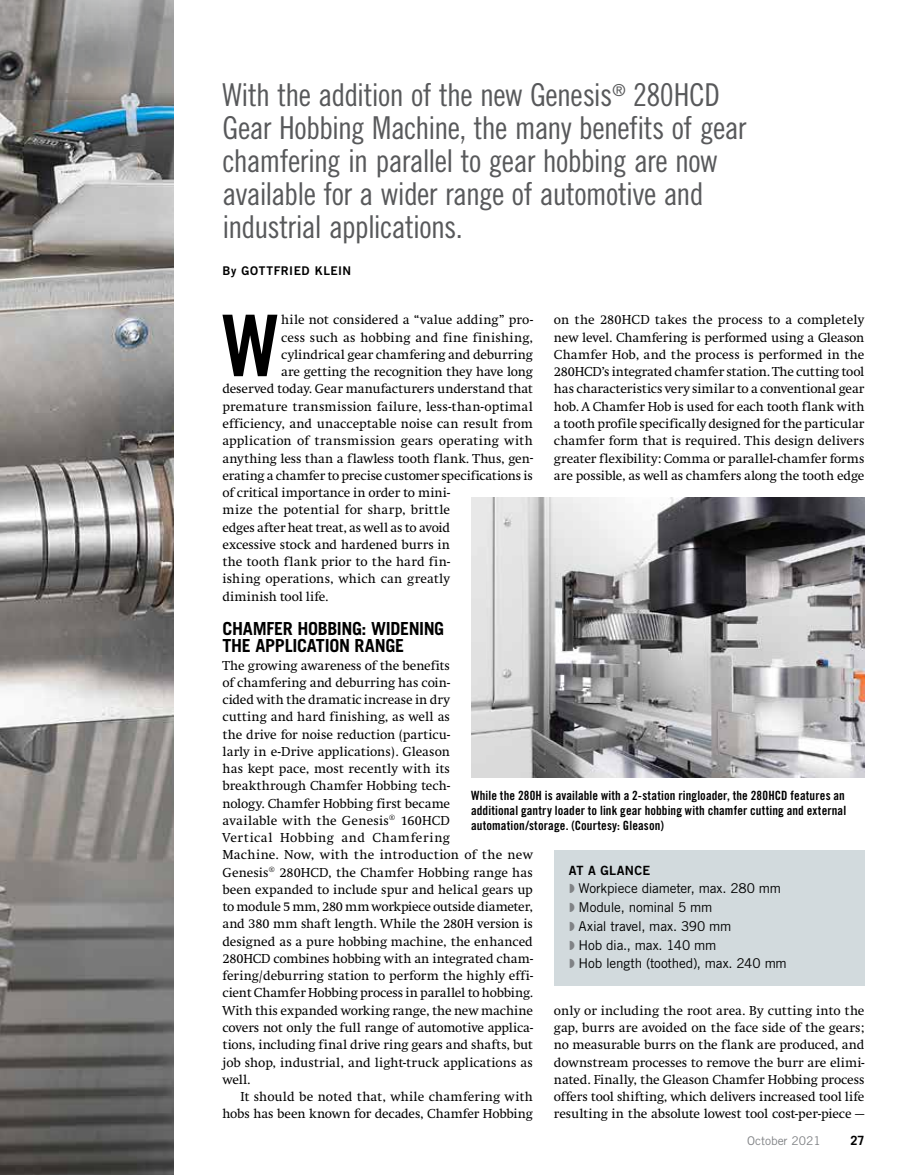
<style>
.page{position:relative;width:905px;height:1175px;background:#fff}
.page>*{position:absolute;margin:0;border:0;box-sizing:border-box;transform-origin:0 0}
.t1{font:85.2px "Trade Gothic LT Std Bd Cn 20";color:#000}
.t2{font:31.5px/33px "Trade Gothic LT Std Cn 18";letter-spacing:-.025em;color:#58595b}
.t3{font:700 18px/17.2px "Trade Gothic LT Std";letter-spacing:-.02em;color:#000}
.t4{font:13.5px/17.2px "Swift";color:#000;text-align:justify}
.t5{font:13.5px/18.8px "Trade Gothic LT Std";letter-spacing:-.015em;color:#000}
.t6{font:12.75px/15px "Trade Gothic LT Std Bd Cn 20";letter-spacing:.01em;color:#000;text-align:justify}
.t7{font:12.75px "Trade Gothic LT Std Bd 2";letter-spacing:.02em;color:#000}
.t8{font:700 12.75px "Trade Gothic LT Std";color:#000}
.t9{font:12px "Trade Gothic LT Std Bd 2";letter-spacing:.045em;color:#000}
.t10{font:12px "Trade Gothic LT Std";letter-spacing:-.005em;color:#808285}
</style>
<div class="page">
<img style="left:0;top:99px;width:174px;height:1075px">
<svg style="left:0;top:0;width:174px;height:99px;background:#8b8987"></svg>
<div style="left:554px;top:850px;width:310px;height:135px;background:#d2dadd"></div>
<img style="left:471px;top:497px;width:393px;height:280px">
<h2 class="t2" style="left:222px;top:77px;width:525px">With the addition of the new Genesis<sup>®</sup> 280HCD Gear Hobbing Machine, the many benefits of gear chamfering in parallel to gear hobbing are now available for a wider range of automotive and industrial applications.</h2>
<p class="t9" style="left:222px;top:263px;width:130px">By GOTTFRIED KLEIN</p>
<h1 class="t1" style="left:222px;top:294px;width:58px">W</h1>
<p class="t4" style="left:281px;top:312px;width:253px">hile not considered a “value adding” pro-</p>
<p class="t4" style="left:554px;top:312px;width:312px">on the 280HCD takes the process to a completely new level. Chamfering is performed using a Gleason Chamfer Hob, and the process is performed in the 280HCD’s integrated chamfer station. The cutting tool has characteristics very similar to a conventional gear hob. A Chamfer Hob is used for each tooth flank with a tooth profile specifically designed for the particular chamfer form that is required. This design delivers greater flexibility: Comma or parallel-chamfer forms are possible, as well as chamfers along the tooth edge</p>
<p class="t4" style="left:281px;top:329px;width:253px">cess such as hobbing and fine finishing,</p>
<p class="t4" style="left:281px;top:346px;width:253px">cylindrical gear chamfering and deburring</p>
<p class="t4" style="left:281px;top:363px;width:253px">are getting the recognition they have long</p>
<p class="t4" style="left:222px;top:381px;width:312px">deserved today. Gear manufacturers understand that</p>
<p class="t4" style="left:222px;top:398px;width:312px">premature transmission failure, less-than-optimal</p>
<p class="t4" style="left:222px;top:415px;width:312px">efficiency, and unacceptable noise can result from</p>
<p class="t4" style="left:222px;top:432px;width:312px">application of transmission gears operating with</p>
<p class="t4" style="left:222px;top:450px;width:312px">anything less than a flawless tooth flank. Thus, gen-</p>
<p class="t4" style="left:222px;top:467px;width:312px">erating a chamfer to precise customer specifications is</p>
<p class="t4" style="left:222px;top:484px;width:229px">of critical importance in order to mini-</p>
<p class="t4" style="left:222px;top:501px;width:229px">mize the potential for sharp, brittle</p>
<p class="t4" style="left:222px;top:519px;width:229px">edges after heat treat, as well as to avoid</p>
<p class="t4" style="left:222px;top:536px;width:229px">excessive stock and hardened burrs in</p>
<p class="t4" style="left:222px;top:553px;width:229px">the tooth flank prior to the hard fin-</p>
<p class="t4" style="left:222px;top:570px;width:229px">ishing operations, which can greatly</p>
<p class="t4" style="left:222px;top:588px;width:107px">diminish tool life.</p>
<h3 class="t3" style="left:222px;top:619px;width:223px">CHAMFER HOBBING: WIDENING<br>THE APPLICATION RANGE</h3>
<p class="t4" style="left:222px;top:657px;width:312px;text-align:left">The growing awareness of the benefits<br>of chamfering and deburring has coin-<br>cided with the dramatic increase in dry<br>cutting and hard finishing, as well as<br>the drive for noise reduction (particu-<br>larly in e-Drive applications). Gleason<br>has kept pace, most recently with its breakthrough Chamfer Hobbing tech-<br>nology. Chamfer Hobbing first became<br>available with the Genesis® 160HCD<br>Vertical Hobbing and Chamfering<br>Machine. Now, with the introduction of the new Genesis® 280HCD, the Chamfer Hobbing range has been expanded to include spur and helical gears up to module 5 mm, 280 mm workpiece outside diameter, and 380 mm shaft length. While the 280H version is designed as a pure hobbing machine, the enhanced 280HCD combines hobbing with an integrated cham&shy;fering/deburring station to perform the highly effi&shy;cient Chamfer Hobbing process in parallel to hobbing.<br>With this expanded working range, the new machine covers not only the full range of automotive applica&shy;tions, including final drive ring gears and shafts, but job shop, industrial, and light-truck applications as well.</p>
<p class="t4" style="left:222px;top:1088px;width:312px;text-align:right">It should be noted that, while chamfering with hobs has been known for decades, Chamfer Hobbing</p>
<p class="t6" style="left:471px;top:787px;width:376px">While the 280H is available with a 2-station ringloader, the 280HCD features an additional gantry loader to link gear hobbing with chamfer cutting and external automation/storage. (Courtesy: Gleason)</p>
<p class="t7" style="left:569px;top:862px;width:83px">AT A GLANCE</p>
<p class="t5" style="left:578px;top:879px;width:210px">Workpiece diameter, max. 280 mm<br>Module, nominal 5 mm<br>Axial travel, max. 390 mm<br>Hob dia., max. 140 mm<br>Hob length (toothed), max. 240 mm</p>
<p class="t4" style="left:554px;top:1002px;width:312px">only or including the root area. By cutting into the gap, burrs are avoided on the face side of the gears; no measurable burrs on the flank are produced, and downstream processes to remove the burr are elimi&shy;nated. Finally, the Gleason Chamfer Hobbing process offers tool shifting, which delivers increased tool life resulting in the absolute lowest tool cost-per-piece —</p>
<p class="t10" style="left:747px;top:1133px;width:75px">October 2021</p>
<p class="t8" style="left:850px;top:1132px;width:16px">27</p>
</div>
